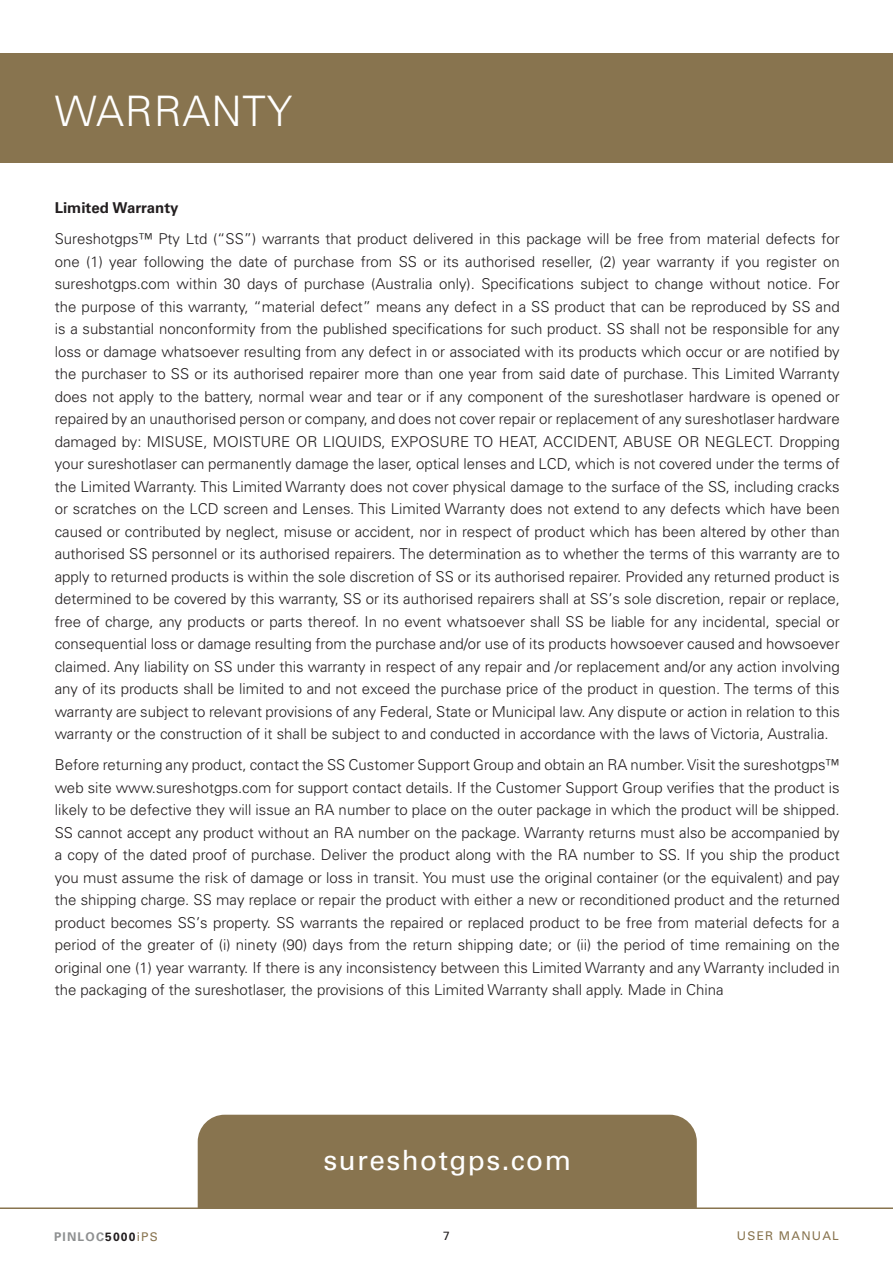
<style>
.page{position:relative;width:893px;height:1263px;background:#fff}
.page>*{position:absolute;margin:0;border:0;box-sizing:border-box;transform-origin:0 0}
.t1{font:300 42px "Univers";letter-spacing:.02em;color:#fff}
.t2{font:27.9px "Univers LT Std";letter-spacing:.05em;color:#fff}
.t3{font:300 15px/22.5px "Univers";color:#231f20;text-align:justify}
.t4{font:700 15px "Univers";color:#231f20}
.t5{font:700 12px "Univers";letter-spacing:.1em;color:#8e9091}
.t6{font:12px "Univers LT Std";letter-spacing:.1em;color:#88744f}
.t7{font:12px "Univers LT Std";color:#231f20}
.s1{color:#231f20}
.s2{font-family:"Univers LT Std";font-weight:400;color:#88744f}
</style>
<div class="page">
<div style="left:0;top:53px;width:893px;height:110px;background:#88744f"></div>
<div style="left:198px;top:1115px;width:499px;height:92px;background:#88744f"></div>
<hr style="left:0;top:1207px;width:893px;height:2px;background:#88744f">
<p class="t1" style="left:55px;top:86px;width:239px">WARRANTY</p>
<p class="t4" style="left:55px;top:199px;width:125px">Limited Warranty</p>
<p class="t3" style="left:55px;top:227px;width:787px">Sureshotgps™ Pty Ltd (“SS”) warrants that product delivered in this package will be free from material defects for one (1) year following the date of purchase from SS or its authorised reseller, (2) year warranty if you register on sureshotgps.com within 30 days of purchase (Australia only). Specifications subject to change without notice. For the purpose of this warranty, “material defect” means any defect in a SS product that can be reproduced by SS and is a substantial nonconformity from the published specifications for such product. SS shall not be responsible for any loss or damage whatsoever resulting from any defect in or associated with its products which occur or are notified by the purchaser to SS or its authorised repairer more than one year from said date of purchase. This Limited Warranty does not apply to the battery, normal wear and tear or if any component of the sureshotlaser hardware is opened or repaired by an unauthorised person or company, and does not cover repair or replacement of any sureshotlaser hardware damaged by: MISUSE, MOISTURE OR LIQUIDS, EXPOSURE TO HEAT, ACCIDENT, ABUSE OR NEGLECT. Dropping your sureshotlaser can permanently damage the laser, optical lenses and LCD, which is not covered under the terms of the Limited Warranty. This Limited Warranty does not cover physical damage to the surface of the SS, including cracks or scratches on the LCD screen and Lenses. This Limited Warranty does not extend to any defects which have been caused or contributed by neglect, misuse or accident, nor in respect of product which has been altered by other than authorised SS personnel or its authorised repairers. The determination as to whether the terms of this warranty are to apply to returned products is within the sole discretion of SS or its authorised repairer. Provided any returned product is determined to be covered by this warranty, SS or its authorised repairers shall at SS’s sole discretion, repair or replace, free of charge, any products or parts thereof. In no event whatsoever shall SS be liable for any incidental, special or consequential loss or damage resulting from the purchase and/or use of its products howsoever caused and howsoever claimed. Any liability on SS under this warranty in respect of any repair and /or replacement and/or any action involving any of its products shall be limited to and not exceed the purchase price of the product in question. The terms of this warranty are subject to relevant provisions of any Federal, State or Municipal law. Any dispute or action in relation to this warranty or the construction of it shall be subject to and conducted in accordance with the laws of Victoria, Australia.</p>
<p class="t3" style="left:55px;top:753px;width:786px">Before returning any product, contact the SS Customer Support Group and obtain an RA number. Visit the sureshotgps™ web site www.sureshotgps.com for support contact details. If the Customer Support Group verifies that the product is likely to be defective they will issue an RA number to place on the outer package in which the product will be shipped.<br>SS cannot accept any product without an RA number on the package. Warranty returns must also be accompanied by a copy of the dated proof of purchase. Deliver the product along with the RA number to SS. If you ship the product you must assume the risk of damage or loss in transit. You must use the original container (or the equivalent) and pay the shipping charge. SS may replace or repair the product with either a new or reconditioned product and the returned product becomes SS’s property. SS warrants the repaired or replaced product to be free from material defects for a period of the greater of (i) ninety (90) days from the return shipping date; or (ii) the period of time remaining on the original one (1) year warranty. If there is any inconsistency between this Limited Warranty and any Warranty included in the packaging of the sureshotlaser, the provisions of this Limited Warranty shall apply. Made in China</p>
<p class="t2" style="left:323px;top:1143px;width:249px">sureshotgps.com</p>
<p class="t5" style="left:54px;top:1229px;width:105px">PINLOC<span class="s1">5000</span><span class="s2">iPS</span></p>
<p class="t7" style="left:443px;top:1229px;width:8px">7</p>
<p class="t6" style="left:737px;top:1229px;width:104px">USER MANUAL</p>
</div>
